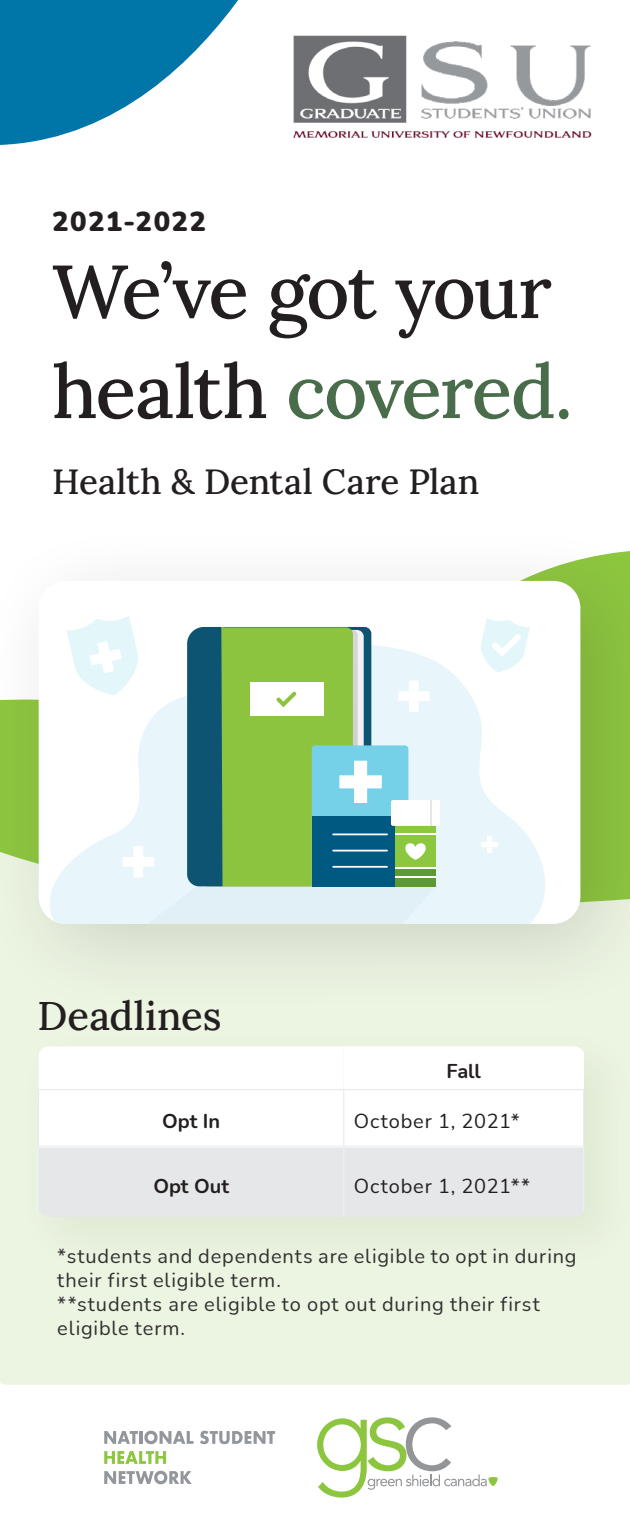
<style>
.page{position:relative;width:630px;height:1530px;background:#fff}
.page>*{position:absolute;margin:0;border:0;box-sizing:border-box;transform-origin:0 0}
.t1{font:75px/100px "Lora";letter-spacing:-.03em;color:#231f20}
.t2{font:40px "Lora";color:#231f20}
.t3{font:35px "Lora";letter-spacing:.005em;color:#231f20}
.t4{font:900 27.5px "Nunito";letter-spacing:.05em;color:#231f20}
.t5{font:20px/24px "Nunito";letter-spacing:.04em;color:#303030}
.t6{font:20px "Nunito";letter-spacing:.045em;color:#231f20}
.t7{font:700 20px "Nunito";color:#231f20}
.s1{color:#496c4a}
</style>
<div class="page">
<div style="left:0;top:1018px;width:630px;height:367px;background:#ecf4e2"></div>
<div style="left:0;top:523px;width:630px;height:495px;background:#231f20;opacity:.15"></div>
<div style="left:39px;top:581px;width:541px;height:343px;background:#fff;border-radius:27px"></div>
<svg style="left:49px;top:662px;width:496px;height:262px;fill:#e8f5fa"></svg>
<svg style="left:481px;top:836px;width:17px;height:17px"></svg>
<svg style="left:481px;top:618px;width:49px;height:54px"></svg>
<div style="left:391px;top:800px;width:49px;height:26px;background:#fff;border-radius:2px"></div>
<svg style="left:66px;top:616px;width:370px;height:308px"></svg>
<svg style="left:104px;top:1431px;width:90px;height:13px"></svg>
<svg style="left:200px;top:1431px;width:75px;height:13px"></svg>
<svg style="left:104px;top:1451px;width:62px;height:13px"></svg>
<svg style="left:104px;top:1471px;width:88px;height:13px"></svg>
<svg style="left:0;top:0;width:238px;height:145px;fill:#0075a7"></svg>
<svg style="left:317px;top:1417px;width:181px;height:81px"></svg>
<div style="left:18px;top:1026px;width:612px;height:246px;background:#eaf2e0"></div>
<div style="left:39px;top:1046px;width:544px;height:99px;background:#fff"></div>
<div style="left:344px;top:1046px;width:240px;height:44px;background:#fff"></div>
<div style="left:39px;top:1148px;width:544px;height:69px;background:#e6e7e9"></div>
<hr style="left:38px;top:1089px;width:306px;height:1px;background:#e6e7e9">
<hr style="left:38px;top:1090px;width:1px;height:55px;background:#e6e7e9">
<hr style="left:344px;top:1089px;width:240px;height:1px;background:#e6e7e9">
<hr style="left:343px;top:1090px;width:1px;height:55px;background:#e6e7e9">
<hr style="left:583px;top:1090px;width:1px;height:55px;background:#e6e7e9">
<hr style="left:38px;top:1145px;width:306px;height:3px;background:#f2f3f4">
<hr style="left:344px;top:1145px;width:240px;height:3px;background:#f2f3f4">
<hr style="left:38px;top:1148px;width:1px;height:69px;background:#f2f3f4">
<hr style="left:343px;top:1148px;width:1px;height:69px;background:#f2f3f4">
<hr style="left:583px;top:1148px;width:1px;height:69px;background:#f2f3f4">
<img style="left:293px;top:35px;width:299px;height:103px">
<p class="t4" style="left:52px;top:202px;width:155px">2021-2022</p>
<p class="t1" style="left:52px;top:236px;width:522px">We’ve got your health <span class="s1">covered.</span></p>
<p class="t3" style="left:52px;top:455px;width:429px">Health &amp; Dental Care Plan</p>
<p class="t2" style="left:38px;top:986px;width:185px">Deadlines</p>
<p class="t7" style="left:447px;top:1057px;width:36px">Fall</p>
<p class="t7" style="left:162px;top:1107px;width:60px">Opt In</p>
<p class="t6" style="left:354px;top:1107px;width:168px">October 1, 2021*</p>
<p class="t7" style="left:153px;top:1171px;width:77px">Opt Out</p>
<p class="t6" style="left:354px;top:1172px;width:178px">October 1, 2021**</p>
<p class="t5" style="left:57px;top:1244px;width:521px">*students and dependents are eligible to opt in during their first eligible term.<br>**students are eligible to opt out during their first eligible term.</p>
</div>
